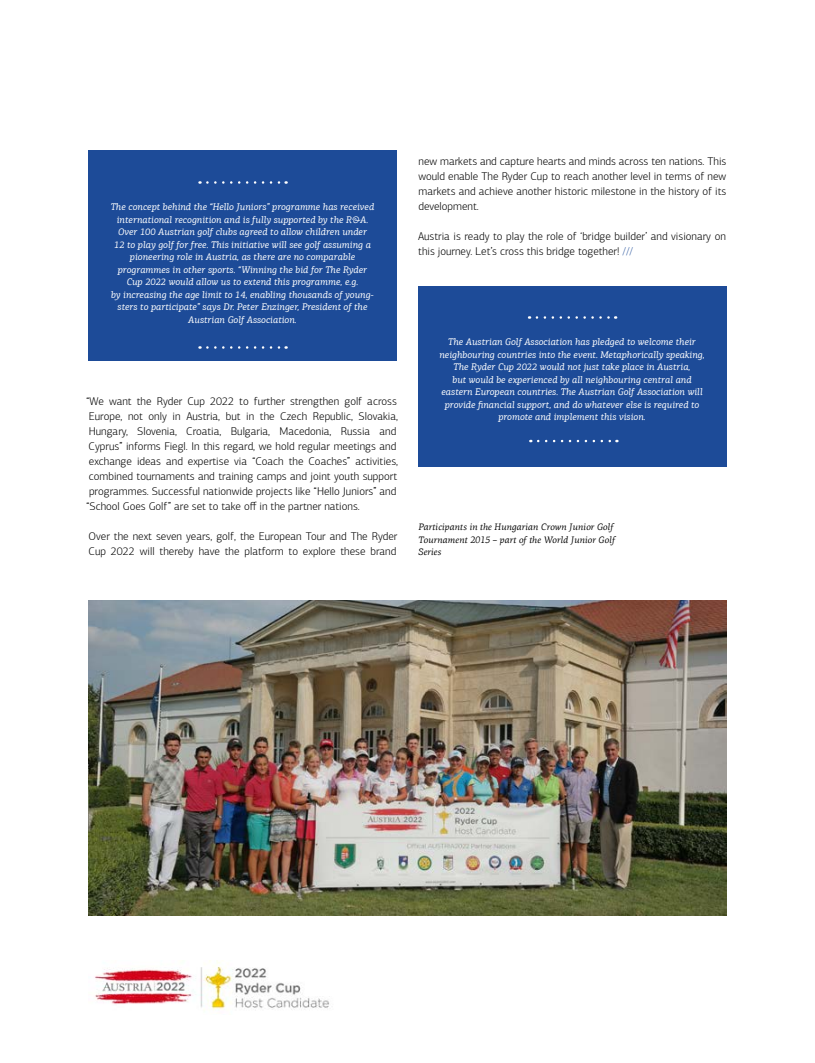
<style>
.page{position:relative;width:815px;height:1063px;background:#fff}
.page>*{position:absolute;margin:0;border:0;box-sizing:border-box;transform-origin:0 0}
.t1{font:300 11.25px/15px "PF Agora Sans Pro";color:#000}
.t2{font:italic 9.62px/12.5px "PF Agora Slab Pro";color:#fff;text-align:center}
.t3{font:italic 9.38px/12.5px "PF Agora Serif Pro";color:#000}
.s1{color:#1d4b98}
</style>
<div class="page">
<img style="left:95px;top:961px;width:234px;height:49px">
<img style="left:89px;top:600px;width:637px;height:315px">
<div style="left:418px;top:287px;width:308px;height:180px;background:#1d4b98"></div>
<svg style="left:537px;top:316px;width:79px;height:3px"></svg>
<svg style="left:538px;top:440px;width:79px;height:2px"></svg>
<div style="left:89px;top:150px;width:308px;height:210px;background:#1d4b98"></div>
<svg style="left:207px;top:181px;width:80px;height:3px"></svg>
<svg style="left:207px;top:346px;width:80px;height:3px"></svg>
<p class="t2" style="left:111px;top:200px;width:265px">The concept behind the “Hello Juniors” programme has received international recognition and is fully supported by the R&amp;A.<br>Over 100 Austrian golf clubs agreed to allow children under<br>12 to play golf for free. This initiative will see golf assuming a pioneering role in Austria, as there are no comparable programmes in other sports. “Winning the bid for The Ryder Cup 2022 would allow us to extend this programme, e.g.<br>by increasing the age limit to 14, enabling thousands of young&shy;sters to participate” says Dr. Peter Enzinger, President of the Austrian Golf Association.</p>
<p class="t1" style="left:418px;top:154px;width:309px;text-align:justify">new markets and capture hearts and minds across ten nations. This would enable The Ryder Cup to reach another level in terms of new markets and achieve another historic milestone in the history of its development.</p>
<p class="t1" style="left:418px;top:229px;width:309px">Austria is ready to play the role of ‘bridge builder’ and visionary on this journey. Let’s cross this bridge together! <span class="s1">///</span></p>
<p class="t2" style="left:439px;top:335px;width:267px">The Austrian Golf Association has pledged to welcome their neighbouring countries into the event. Metaphorically speaking, The Ryder Cup 2022 would not just take place in Austria,<br>but would be experienced by all neighbouring central and eastern European countries. The Austrian Golf Association will provide financial support, and do whatever else is required to promote and implement this vision.</p>
<p class="t1" style="left:86px;top:394px;width:313px">“We want the Ryder Cup 2022 to further strengthen golf across Europe, not only in Austria, but in the Czech Republic, Slovakia, Hungary, Slovenia, Croatia, Bulgaria, Macedonia, Russia and Cyprus” informs Fiegl. In this regard, we hold regular meetings and exchange ideas and expertise via “Coach the Coaches” activities, combined tournaments and training camps and joint youth support programmes. Successful nationwide projects like “Hello Juniors” and “School Goes Golf” are set to take off in the partner nations.</p>
<p class="t1" style="left:89px;top:529px;width:310px">Over the next seven years, golf, the European Tour and The Ryder<br>Cup 2022 will thereby have the platform to explore these brand</p>
<p class="t3" style="left:418px;top:521px;width:198px">Participants in the Hungarian Crown Junior Golf<br>Tournament 2015 – part of the World Junior Golf<br>Series</p>
</div>
